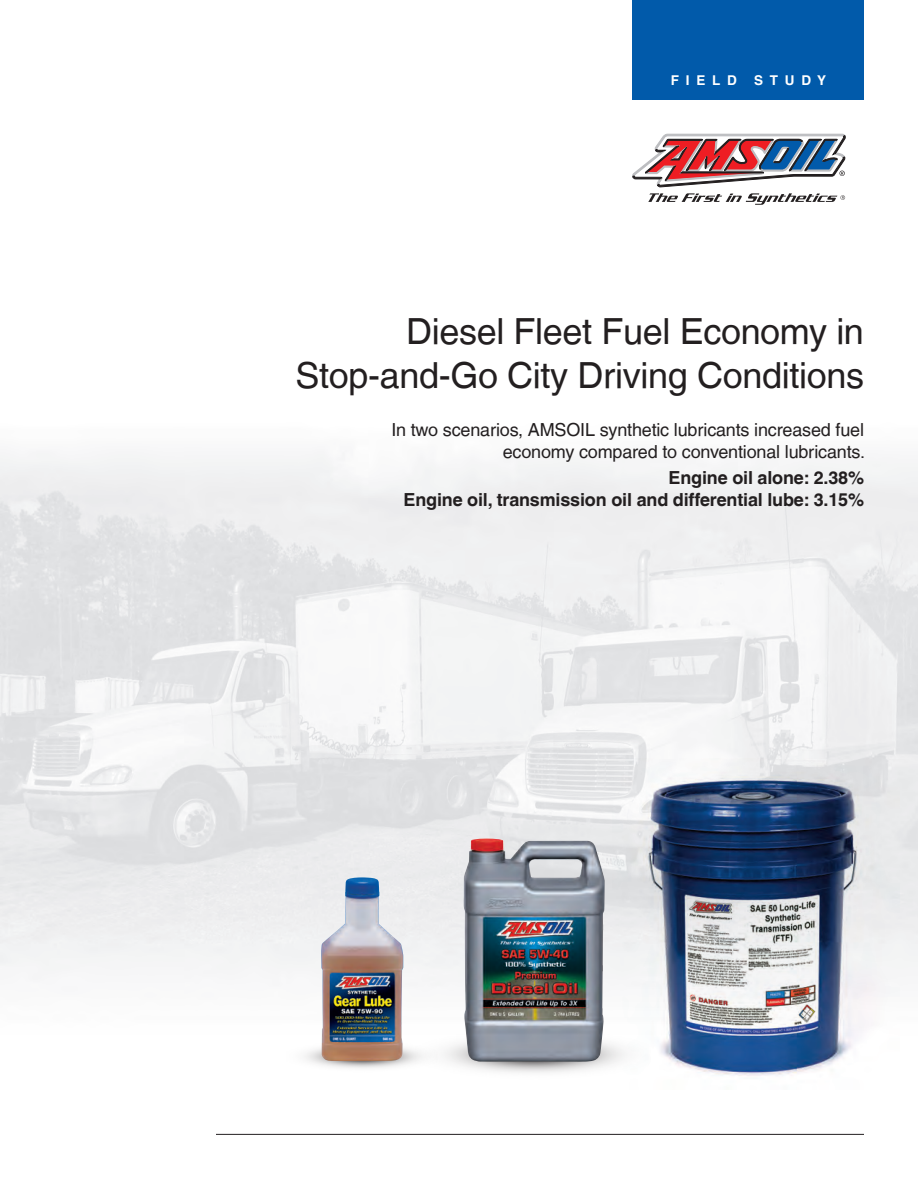
<style>
.page{position:relative;width:918px;height:1188px;background:#fff}
.page>*{position:absolute;margin:0;border:0;box-sizing:border-box;transform-origin:0 0}
.t1{font:36px/43.2px "Helvetica LT";letter-spacing:-.01em;color:#231f20;text-align:right}
.t2{font:18px/21.6px "Helvetica LT";letter-spacing:-.01em;color:#231f20;text-align:right}
.t3{font:700 18px/21.6px "Helvetica LT";letter-spacing:-.01em;color:#231f20;text-align:right}
.t4{font:700 13.5px "Helvetica LT";letter-spacing:.5em;color:#fff}
</style>
<div class="page">
<img style="left:0;top:453px;width:918px;height:532px">
<img style="left:612px;top:758px;width:287px;height:318px">
<hr style="left:216px;top:1134px;width:648px;height:1px;background:#231f20">
<svg style="left:632px;top:134px;width:213px;height:71px"></svg>
<div style="left:633px;top:0;width:231px;height:100px;background:#015aaa"></div>
<img style="left:444px;top:1019px;width:206px;height:57px">
<img style="left:463px;top:839px;width:142px;height:223px">
<img style="left:321px;top:877px;width:82px;height:184px">
<p class="t4" style="left:671px;top:72px;width:68px">Field</p>
<p class="t4" style="left:754px;top:72px;width:73px">Study</p>
<h1 class="t1" style="left:296px;top:310px;width:570px">Diesel Fleet Fuel Economy in<br>Stop-and-Go City Driving Conditions</h1>
<p class="t2" style="left:391px;top:419px;width:475px">In two scenarios, AMSOIL synthetic lubricants increased fuel economy compared to conventional lubricants.</p>
<p class="t3" style="left:404px;top:467px;width:462px">Engine oil alone: 2.38%<br>Engine oil, transmission oil and differential lube: 3.15%</p>
</div>
